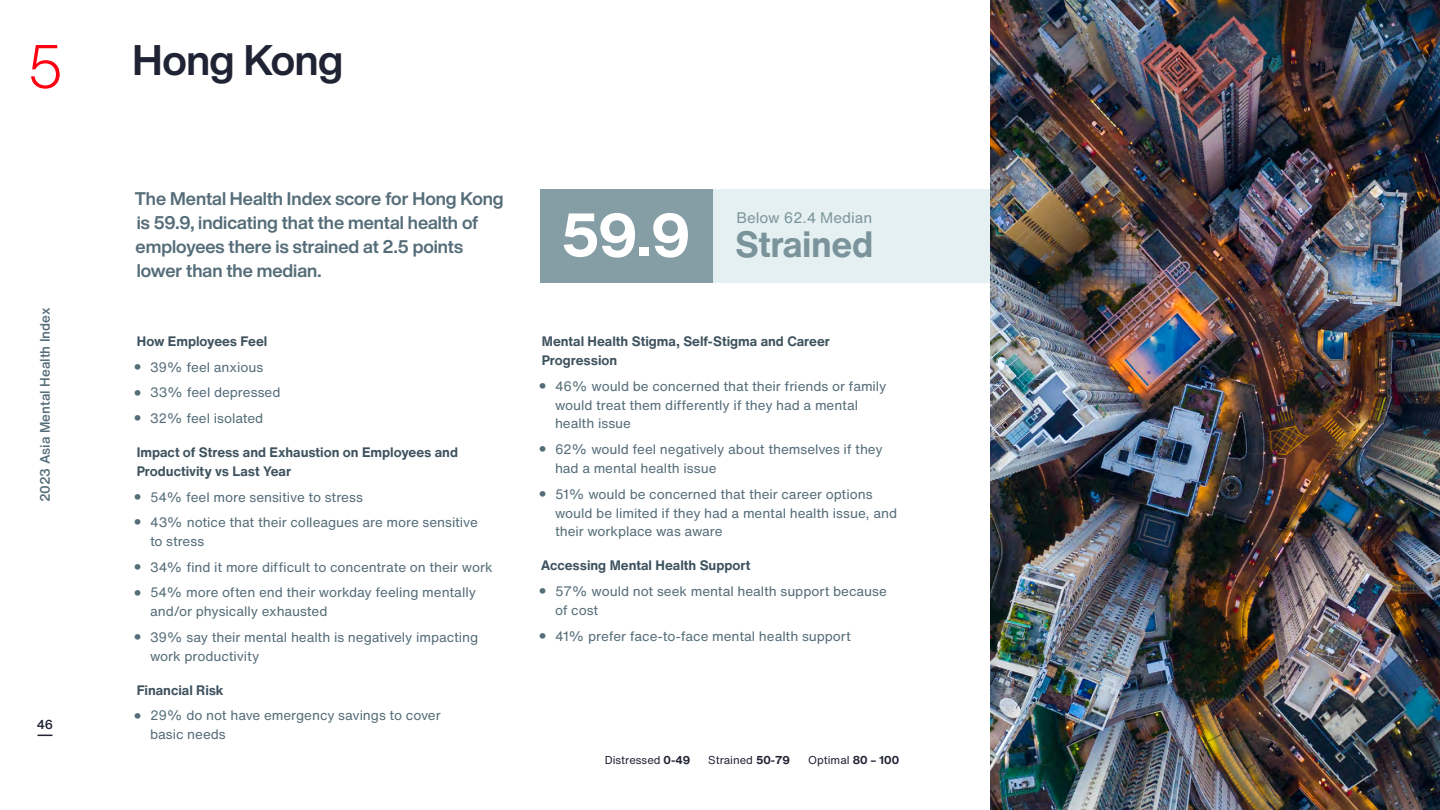
<style>
.page{position:relative;width:1440px;height:810px;background:#fff}
.page>*{position:absolute;margin:0;border:0;box-sizing:border-box;transform-origin:0 0}
.t1{font:700 60px "Helvetica Now Text";color:#fff}
.t2{font:300 60px "Helvetica Now Display";color:#ff0010}
.t3{font:700 42px "Helvetica Now Display";letter-spacing:-.01em;color:#202334}
.t4{font:700 36px "Helvetica Now Text";letter-spacing:-.01em;color:#7b949c}
.t5{font:700 18px/24px "Helvetica Now Display";color:#556d79}
.t6{font:15px "Helvetica Now Text";letter-spacing:-.005em;color:#7b949c}
.t7{font:13.5px/18.9px "Helvetica Now Text";letter-spacing:-.005em;color:#556d79}
.t8{font:700 13.5px/18.9px "Helvetica Now Text";letter-spacing:-.005em;color:#3e525e}
.t9{font:500 13.5px "Helvetica Now Text";letter-spacing:-.005em;color:#556d79}
.t10{font:500 12.75px "Helvetica Now Text";color:#202334}
.t11{font:11.25px "Helvetica Now Text";color:#202334}
.s1{font-weight:700}
</style>
<div class="page">
<div style="left:540px;top:189px;width:450px;height:94px;background:#e2eff0"></div>
<div style="left:540px;top:189px;width:172px;height:94px;background:#859da4"></div>
<img style="left:990px;top:0;width:450px;height:810px">
<svg style="left:38px;top:735px;width:14px;height:1px"></svg>
<h1 class="t2" style="left:28px;top:26px;width:36px">5</h1>
<p class="t9" style="left:36px;top:502px;width:196px;rotate:-90deg">2023 Asia Mental Health Index</p>
<p class="t10" style="left:37px;top:716px;width:18px">46</p>
<h2 class="t3" style="left:133px;top:31px;width:212px">Hong Kong</h2>
<h3 class="t5" style="left:135px;top:186px;width:370px">The Mental Health Index score for Hong Kong is 59.9, indicating that the mental health of employees there is strained at 2.5 points lower than the median.</h3>
<p class="t8" style="left:137px;top:332px;width:132px">How Employees Feel</p>
<p class="t7" style="left:135px;top:358px;width:130px"><sup>●</sup> 39% feel anxious</p>
<p class="t7" style="left:135px;top:383px;width:147px"><sup>●</sup> 33% feel depressed</p>
<p class="t7" style="left:135px;top:409px;width:130px"><sup>●</sup> 32% feel isolated</p>
<p class="t8" style="left:137px;top:443px;width:323px">Impact of Stress and Exhaustion on Employees and<br>Productivity vs Last Year</p>
<p class="t7" style="left:135px;top:487px;width:229px"><sup>●</sup> 54% feel more sensitive to stress</p>
<p class="t7" style="left:150px;top:513px;width:329px;text-indent:-15px"><sup>●</sup> 43% notice that their colleagues are more sensitive to stress</p>
<p class="t7" style="left:135px;top:558px;width:359px"><sup>●</sup> 34% find it more difficult to concentrate on their work</p>
<p class="t7" style="left:150px;top:583px;width:327px;text-indent:-15px"><sup>●</sup> 54% more often end their workday feeling mentally and/or physically exhausted</p>
<p class="t7" style="left:150px;top:628px;width:330px;text-indent:-15px"><sup>●</sup> 39% say their mental health is negatively impacting work productivity</p>
<p class="t8" style="left:137px;top:681px;width:88px">Financial Risk</p>
<p class="t7" style="left:150px;top:706px;width:292px;text-indent:-15px"><sup>●</sup> 29% do not have emergency savings to cover basic needs</p>
<h1 class="t1" style="left:561px;top:194px;width:131px">59.9</h1>
<p class="t6" style="left:736px;top:208px;width:137px">Below 62.4 Median</p>
<h3 class="t4" style="left:735px;top:220px;width:140px">Strained</h3>
<p class="t8" style="left:542px;top:332px;width:290px">Mental Health Stigma, Self-Stigma and Career<br>Progression</p>
<p class="t7" style="left:555px;top:376px;width:333px;text-indent:-15px"><sup>●</sup> 46% would be concerned that their friends or family would treat them differently if they had a mental health issue</p>
<p class="t7" style="left:555px;top:440px;width:329px;text-indent:-15px"><sup>●</sup> 62% would feel negatively about themselves if they had a mental health issue</p>
<p class="t7" style="left:555px;top:484px;width:344px;text-indent:-15px"><sup>●</sup> 51% would be concerned that their career options would be limited if they had a mental health issue, and their workplace was aware</p>
<p class="t8" style="left:541px;top:556px;width:211px">Accessing Mental Health Support</p>
<p class="t7" style="left:555px;top:582px;width:333px;text-indent:-15px"><sup>●</sup> 57% would not seek mental health support because of cost</p>
<p class="t7" style="left:540px;top:626px;width:313px"><sup>●</sup> 41% prefer face-to-face mental health support</p>
<p class="t11" style="left:605px;top:752px;width:87px">Distressed <span class="s1">0-49</span></p>
<p class="t11" style="left:708px;top:752px;width:83px">Strained <span class="s1">50-79</span></p>
<p class="t11" style="left:808px;top:752px;width:92px">Optimal <span class="s1">80 – 100</span></p>
</div>
